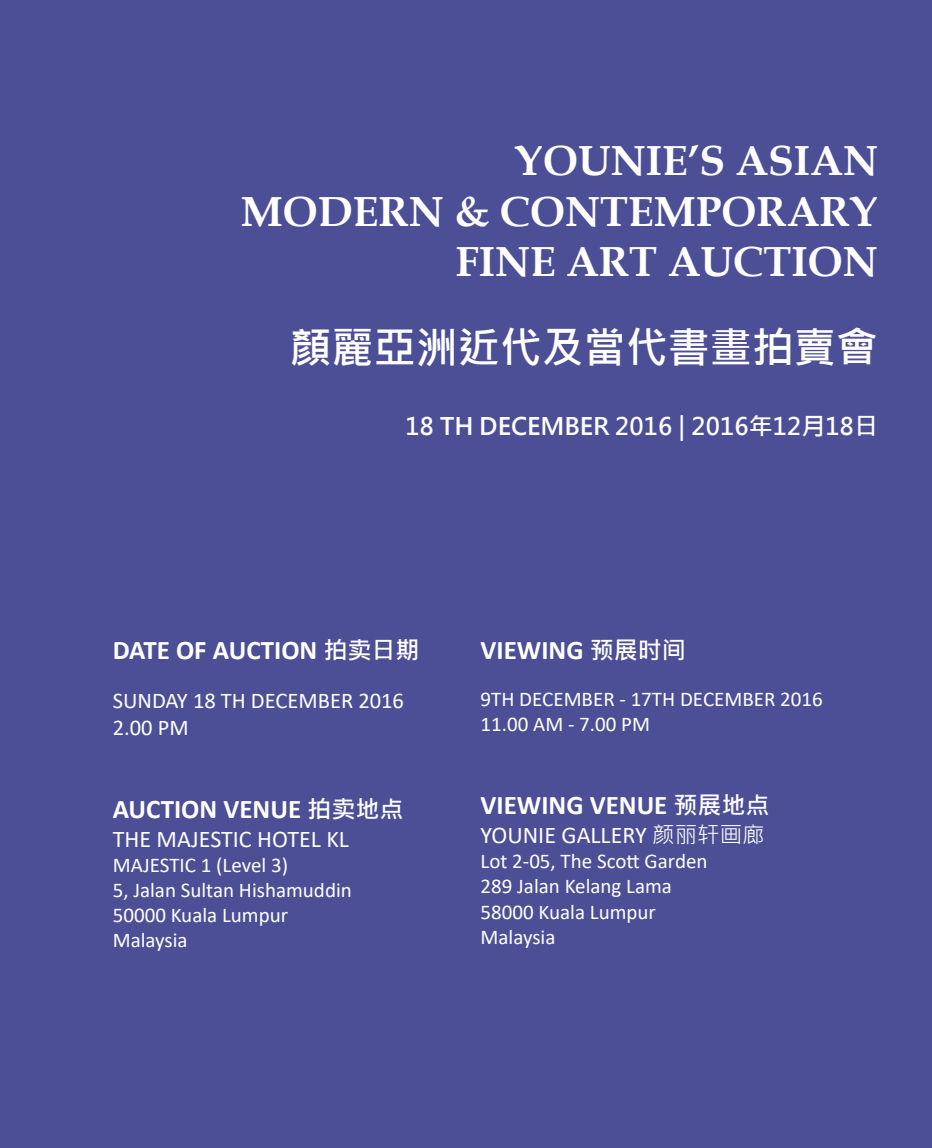
<style>
.page{position:relative;width:932px;height:1148px;background:#4c4f95}
.page>*{position:absolute;margin:0;border:0;box-sizing:border-box;transform-origin:0 0}
.t1{font:700 42px/50.4px "Book Antiqua";color:#fff;text-align:right}
.t2{font:700 42px "Microsoft Jheng Hei";color:#fff}
.t3{font:700 27px "Calibri";color:#fff}
.t4{font:24px "Calibri";color:#fff}
.t5{font:700 24px "Microsoft Jheng Hei";color:#fff}
.t6{font:22.5px/27px "Calibri";color:#fff}
.t7{font:21px/25.2px "Calibri";color:#fff}
.s1{font-family:"Microsoft Jheng Hei";font-size:24px}
.s2{font-family:"Microsoft Jheng Hei";font-size:22.5px}
</style>
<div class="page">
<h1 class="t1" style="left:241px;top:136px;width:638px">YOUNIE’S ASIAN<br>MODERN &amp; CONTEMPORARY<br>FINE ART AUCTION</h1>
<h1 class="t2" style="left:289px;top:321px;width:589px">顏麗亞洲近代及當代書畫拍賣會</h1>
<p class="t5" style="left:405px;top:411px;width:474px">18 TH DECEMBER 2016 | 2016年12月18日</p>
<p class="t3" style="left:113px;top:631px;width:308px">DATE OF AUCTION <span class="s1">拍卖日期</span></p>
<p class="t6" style="left:113px;top:686px;width:293px">SUNDAY 18 TH DECEMBER 2016<br>2.00 PM</p>
<p class="t3" style="left:113px;top:789px;width:292px">AUCTION VENUE <span class="s1">拍卖地点</span></p>
<p class="t4" style="left:113px;top:822px;width:238px">THE MAJESTIC HOTEL KL</p>
<p class="t7" style="left:113px;top:851px;width:241px">MAJESTIC 1 (Level 3)<br>5, Jalan Sultan Hishamuddin<br>50000 Kuala Lumpur<br>Malaysia</p>
<p class="t3" style="left:480px;top:631px;width:207px">VIEWING <span class="s1">预展时间</span></p>
<p class="t7" style="left:480px;top:686px;width:344px">9TH DECEMBER - 17TH DECEMBER 2016<br>11.00 AM - 7.00 PM</p>
<p class="t3" style="left:480px;top:786px;width:290px">VIEWING VENUE <span class="s1">预展地点</span></p>
<p class="t4" style="left:480px;top:818px;width:286px">YOUNIE GALLERY <span class="s2">颜丽轩画廊</span></p>
<p class="t7" style="left:480px;top:848px;width:228px">Lot 2-05, The Scott Garden<br>289 Jalan Kelang Lama<br>58000 Kuala Lumpur<br>Malaysia</p>
</div>
